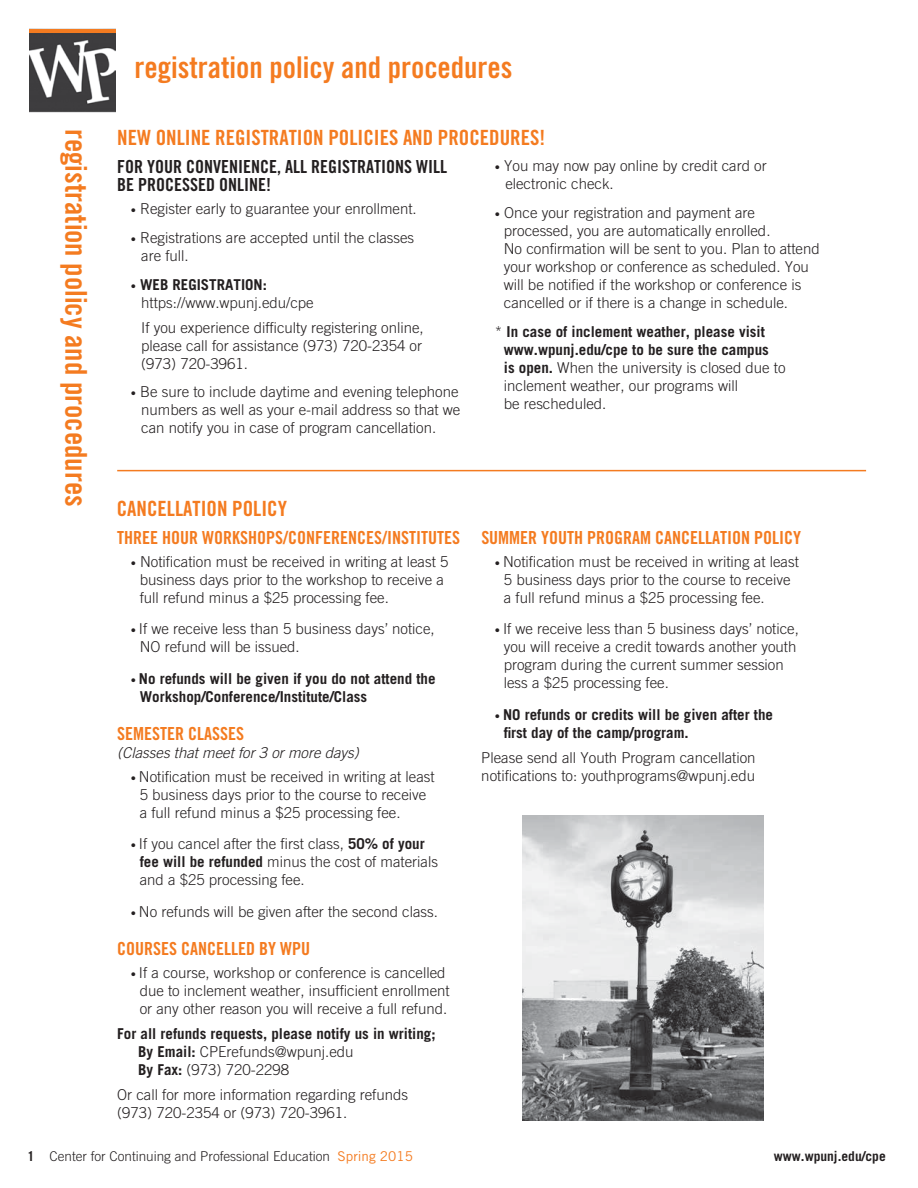
<style>
.page{position:relative;width:918px;height:1188px;background:#fff}
.page>*{position:absolute;margin:0;border:0;box-sizing:border-box;transform-origin:0 0}
.t1{font:30px "Trade Gothic Bold Cond Twenty";color:#f47b20}
.t2{font:21px "Trade Gothic Bold Cond Twenty";color:#f47b20}
.t3{font:18px "Trade Gothic Bold Cond Twenty";color:#f47b20}
.t4{font:18px/18px "Trade Gothic Bold Cond Twenty";color:#231f20}
.t5{font:300 15px/18px "Trade Gothic";color:#231f20}
.t6{font:700 15px/18px "Trade Gothic";color:#231f20}
.t7{font:italic 300 15px "Trade Gothic";color:#231f20}
.t8{font:300 13.5px "Trade Gothic";color:#231f20}
.t9{font:700 13.5px "Trade Gothic";color:#231f20}
.s1{font-size:10.5px}
.s2{font-weight:700}
.s3{font-weight:300}
.s4{font-weight:300;font-size:10.5px}
.s5{font-weight:400;color:#f47b20}
</style>
<div class="page">
<img style="left:29px;top:28px;width:87px;height:85px">
<hr style="left:29px;top:30px;width:86px;height:3px;background:#f47b20">
<hr style="left:117px;top:470px;width:749px;height:1px;background:#f47b20">
<img style="left:523px;top:815px;width:240px;height:306px">
<h1 class="t1" style="left:135px;top:49px;width:380px">registration policy and procedures</h1>
<h1 class="t1" style="left:94px;top:129px;width:380px;rotate:90deg">registration policy and procedures</h1>
<h2 class="t2" style="left:117px;top:125px;width:430px">NEW ONLINE REGISTRATION POLICIES AND PROCEDURES!</h2>
<p class="t3" style="left:117px;top:526px;width:344px">THREE HOUR WORKSHOPS/CONFERENCES/INSTITUTES</p>
<p class="t5" style="left:140px;top:552px;width:310px;text-indent:-9px"><span class="s1">•</span> Notification must be received in writing at least 5 business days prior to the workshop to receive a full refund minus a $25 processing fee.</p>
<p class="t5" style="left:140px;top:620px;width:297px;text-indent:-9px"><span class="s1">•</span> If we receive less than 5 business days’ notice,<br>NO refund will be issued.</p>
<p class="t6" style="left:140px;top:669px;width:297px;text-indent:-9px"><span class="s1">•</span> No refunds will be given if you do not attend the<br>Workshop/Conference/Institute/Class</p>
<p class="t3" style="left:117px;top:723px;width:128px">SEMESTER CLASSES</p>
<p class="t7" style="left:117px;top:744px;width:243px">(Classes that meet for 3 or more days)</p>
<p class="t5" style="left:140px;top:767px;width:297px;text-indent:-9px"><span class="s1">•</span> Notification must be received in writing at least<br>5 business days prior to the course to receive a full refund minus a $25 processing fee.</p>
<p class="t5" style="left:140px;top:835px;width:300px;text-indent:-9px"><span class="s1">•</span> If you cancel after the first class, <span class="s2">50% of your fee will be refunded</span> minus the cost of materials and a $25 processing fee.</p>
<p class="t5" style="left:131px;top:902px;width:309px"><span class="s1">•</span> No refunds will be given after the second class.</p>
<p class="t3" style="left:117px;top:937px;width:194px">COURSES CANCELLED BY WPU</p>
<p class="t5" style="left:131px;top:964px;width:321px;text-align:center"><span class="s1">•</span> If a course, workshop or conference is cancelled due to inclement weather, insufficient enrollment or any other reason you will receive a full refund.</p>
<p class="t6" style="left:138px;top:1024px;width:299px;text-indent:-21px">For all refunds requests, please notify us in writing;<br>By Email: <span class="s3">CPErefunds@wpunj.edu<br></span>By Fax: <span class="s3">(973) 720-2298</span></p>
<p class="t5" style="left:117px;top:1085px;width:292px">Or call for more information regarding refunds (973) 720-2354 or (973) 720-3961.</p>
<p class="t4" style="left:117px;top:157px;width:331px">FOR YOUR CONVENIENCE, ALL REGISTRATIONS WILL<br>BE PROCESSED ONLINE!</p>
<p class="t5" style="left:131px;top:200px;width:288px"><span class="s1">•</span> Register early to guarantee your enrollment.</p>
<p class="t5" style="left:141px;top:229px;width:275px;text-indent:-10px"><span class="s1">•</span> Registrations are accepted until the classes are full.</p>
<p class="t5" style="left:141px;top:275px;width:174px;text-indent:-10px"><span class="s1">•</span> <span class="s2">WEB REGISTRATION: </span>https://www.wpunj.edu/cpe</p>
<p class="t5" style="left:141px;top:318px;width:284px;text-align:justify">If you experience difficulty registering online, please call for assistance (973) 720-2354 or (973) 720-3961.</p>
<p class="t5" style="left:141px;top:383px;width:321px;text-indent:-10px"><span class="s1">•</span> Be sure to include daytime and evening telephone numbers as well as your e-mail address so that we can notify you in case of program cancellation.</p>
<p class="t5" style="left:505px;top:156px;width:263px;text-indent:-10px"><span class="s1">•</span> You may now pay online by credit card or electronic check.</p>
<p class="t5" style="left:504px;top:203px;width:317px;text-indent:-9px"><span class="s1">•</span> Once your registration and payment are processed, you are automatically enrolled.<br>No confirmation will be sent to you. Plan to attend your workshop or conference as scheduled. You will be notified if the workshop or conference is cancelled or if there is a change in schedule.</p>
<p class="t5" style="left:504px;top:322px;width:283px;text-indent:-9px">* <span class="s2">In case of inclement weather, please visit www.wpunj.edu/cpe to be sure the campus<br>is open.</span> When the university is closed due to inclement weather, our programs will<br>be rescheduled.</p>
<h2 class="t2" style="left:117px;top:495px;width:172px">CANCELLATION POLICY</h2>
<p class="t3" style="left:481px;top:526px;width:321px">SUMMER YOUTH PROGRAM CANCELLATION POLICY</p>
<p class="t5" style="left:504px;top:552px;width:297px;text-indent:-9px"><span class="s1">•</span> Notification must be received in writing at least<br>5 business days prior to the course to receive a full refund minus a $25 processing fee.</p>
<p class="t5" style="left:504px;top:620px;width:297px;text-indent:-9px"><span class="s1">•</span> If we receive less than 5 business days’ notice, you will receive a credit towards another youth program during the current summer session less a $25 processing fee.</p>
<p class="t6" style="left:504px;top:705px;width:271px;text-indent:-9px"><span class="s4">•</span> NO refunds or credits will be given after the first day of the camp/program.</p>
<p class="t5" style="left:481px;top:748px;width:276px">Please send all Youth Program cancellation notifications to: youthprograms@wpunj.edu</p>
<p class="t8" style="left:27px;top:1148px;width:387px"><span class="s2">1</span> Center for Continuing and Professional Education <span class="s5">Spring 2015</span></p>
<p class="t9" style="left:774px;top:1148px;width:113px">www.wpunj.edu/cpe</p>
</div>
